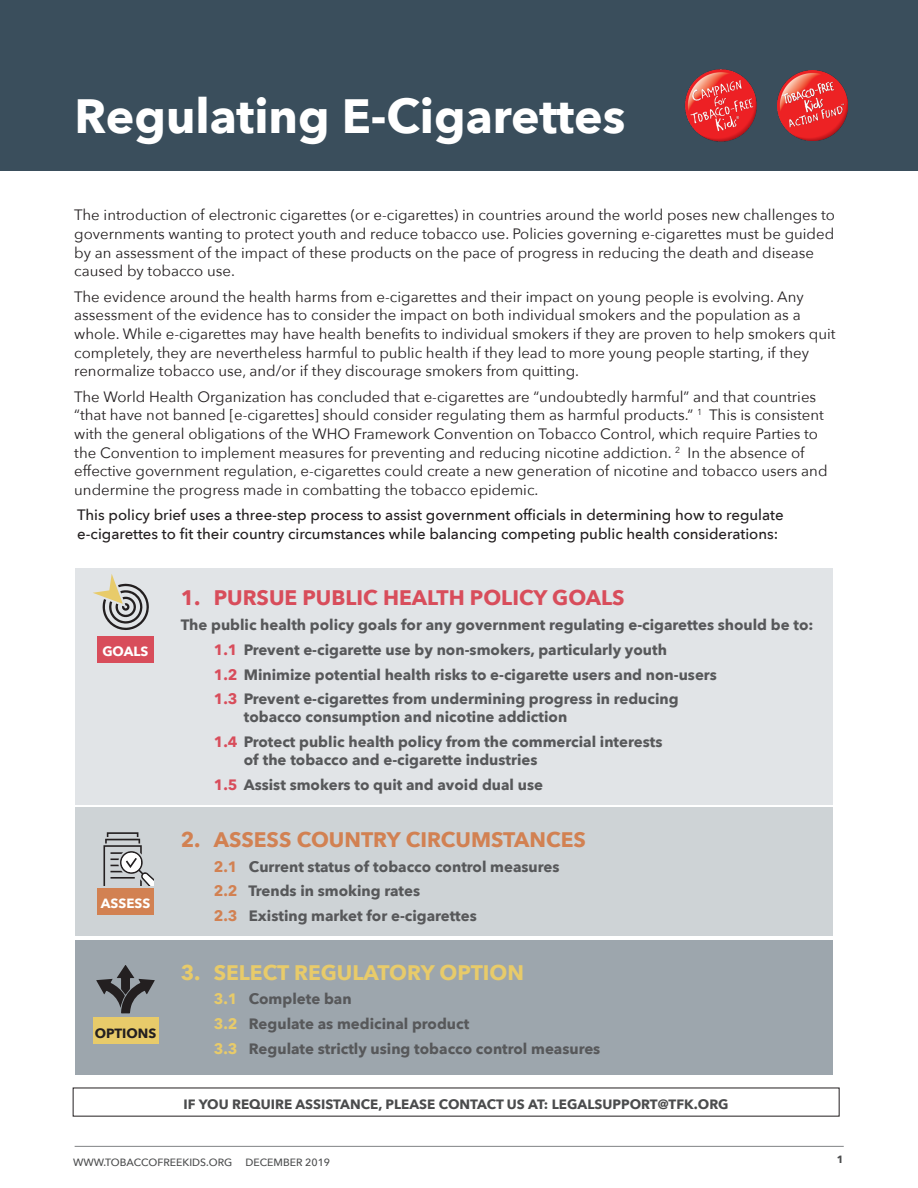
<style>
.page{position:relative;width:918px;height:1188px;background:#fff}
.page>*{position:absolute;margin:0;border:0;box-sizing:border-box;transform-origin:0 0}
.t1{font:700 48px "Avenir Next";color:#fff}
._1_1{font:700 21px "Avenir Next";color:#d84d5b}
._1_1-2{font:700 21px "Avenir Next";color:#d28152}
._1_1-3{font:700 21px "Avenir Next";color:#e8cb6a}
.p_base{font:15px/18.6px "Avenir Next";color:#231f20}
._1_1-4{font:700 15px/18px "Avenir Next";color:#57585a}
.p_base-2{font:500 15px/18.6px "Avenir Next";color:#231f20}
._1_1-5{font:700 13.5px "Avenir Next";color:#4b4c4d}
._1_1-6{font:700 13.35px "Avenir Next";color:#fff}
._1_1-7{font:700 13.35px "Avenir Next";color:#231f20}
.t2{font:500 10.5px "Avenir Next";color:#4b4c4d}
.t3{font:700 10.5px "Avenir Next";color:#4b4c4d}
.s1{color:#d84d5b}
.s2{color:#d28152}
.s3{color:#e8cb6a}
</style>
<div class="page">
<hr style="left:75px;top:1146px;width:769px;height:1px;background:#808285">
<div style="left:75px;top:940px;width:757px;height:135px;background:#9da6ad"></div>
<div style="left:75px;top:808px;width:757px;height:128px;background:#ced3d6"></div>
<div style="left:75px;top:568px;width:757px;height:236px;background:#e1e4e7"></div>
<div style="left:1px;top:0;width:917px;height:171px;background:#3a4e5c"></div>
<img style="left:685px;top:69px;width:72px;height:73px">
<img style="left:778px;top:70px;width:70px;height:70px">
<svg style="left:103px;top:832px;width:51px;height:53px"></svg>
<svg style="left:96px;top:965px;width:59px;height:48px"></svg>
<svg style="left:93px;top:574px;width:56px;height:56px"></svg>
<div style="left:97px;top:636px;width:57px;height:27px;background:#d84d5b"></div>
<div style="left:97px;top:888px;width:57px;height:27px;background:#d28152"></div>
<div style="left:93px;top:1018px;width:65px;height:26px;background:#e8cb6a"></div>
<p class="t1" style="left:75px;top:75px;width:552px">Regulating E-Cigarettes</p>
<p class="p_base" style="left:74px;top:205px;width:762px">The introduction of electronic cigarettes (or e-cigarettes) in countries around the world poses new challenges to governments wanting to protect youth and reduce tobacco use. Policies governing e-cigarettes must be guided by an assessment of the impact of these products on the pace of progress in reducing the death and disease caused by tobacco use.</p>
<p class="p_base" style="left:74px;top:286px;width:763px">The evidence around the health harms from e-cigarettes and their impact on young people is evolving. Any assessment of the evidence has to consider the impact on both individual smokers and the population as a whole. While e-cigarettes may have health benefits to individual smokers if they are proven to help smokers quit completely, they are nevertheless harmful to public health if they lead to more young people starting, if they renormalize tobacco use, and/or if they discourage smokers from quitting.</p>
<p class="p_base" style="left:74px;top:386px;width:755px">The World Health Organization has concluded that e-cigarettes are “undoubtedly harmful” and that countries “that have not banned [e-cigarettes] should consider regulating them as harmful products.” <sup>1</sup> This is consistent with the general obligations of the WHO Framework Convention on Tobacco Control, which require Parties to the Convention to implement measures for preventing and reducing nicotine addiction. <sup>2</sup> In the absence of effective government regulation, e-cigarettes could create a new generation of nicotine and tobacco users and undermine the progress made in combatting the tobacco epidemic.</p>
<p class="p_base-2" style="left:77px;top:505px;width:708px">This policy brief uses a three-step process to assist government officials in determining how to regulate e-cigarettes to fit their country circumstances while balancing competing public health considerations:</p>
<p class="_1_1-6" style="left:102px;top:640px;width:48px">GOALS</p>
<p class="_1_1-6" style="left:101px;top:892px;width:51px">ASSESS</p>
<p class="_1_1-7" style="left:95px;top:1021px;width:63px">OPTIONS</p>
<p class="_1_1" style="left:181px;top:580px;width:445px">1. PURSUE PUBLIC HEALTH POLICY GOALS</p>
<p class="_1_1-4" style="left:181px;top:616px;width:634px">The public health policy goals for any government regulating e-cigarettes should be to:</p>
<p class="_1_1-4" style="left:214px;top:641px;width:455px"><span class="s1">1.1</span> Prevent e-cigarette use by non-smokers, particularly youth</p>
<p class="_1_1-4" style="left:214px;top:665px;width:505px"><span class="s1">1.2</span> Minimize potential health risks to e-cigarette users and non-users</p>
<p class="_1_1-4" style="left:244px;top:690px;width:436px;text-indent:-30px"><span class="s1">1.3</span> Prevent e-cigarettes from undermining progress in reducing tobacco consumption and nicotine addiction</p>
<p class="_1_1-4" style="left:244px;top:733px;width:420px;text-indent:-30px"><span class="s1">1.4</span> Protect public health policy from the commercial interests of the tobacco and e-cigarette industries</p>
<p class="_1_1-4" style="left:214px;top:776px;width:331px"><span class="s1">1.5</span> Assist smokers to quit and avoid dual use</p>
<p class="_1_1-2" style="left:181px;top:821px;width:407px">2. ASSESS COUNTRY CIRCUMSTANCES</p>
<p class="_1_1-4" style="left:214px;top:857px;width:347px"><span class="s2">2.1</span> Current status of tobacco control measures</p>
<p class="_1_1-4" style="left:214px;top:882px;width:208px"><span class="s2">2.2</span> Trends in smoking rates</p>
<p class="_1_1-4" style="left:214px;top:907px;width:264px"><span class="s2">2.3</span> Existing market for e-cigarettes</p>
<p class="_1_1-3" style="left:181px;top:954px;width:345px">3. SELECT REGULATORY OPTION</p>
<p class="_1_1-4" style="left:214px;top:990px;width:139px"><span class="s3">3.1</span> Complete ban</p>
<p class="_1_1-4" style="left:214px;top:1015px;width:257px"><span class="s3">3.2</span> Regulate as medicinal product</p>
<p class="_1_1-4" style="left:214px;top:1039px;width:388px"><span class="s3">3.3</span> Regulate strictly using tobacco control measures</p>
<p class="_1_1-5" style="left:184px;top:1092px;width:547px">IF YOU REQUIRE ASSISTANCE, PLEASE CONTACT US AT: LEGALSUPPORT@TFK.ORG</p>
<p class="t2" style="left:73px;top:1154px;width:259px">WWW.TOBACCOFREEKIDS.ORG DECEMBER 2019</p>
<p class="t3" style="left:837px;top:1151px;width:8px">1</p>
</div>
